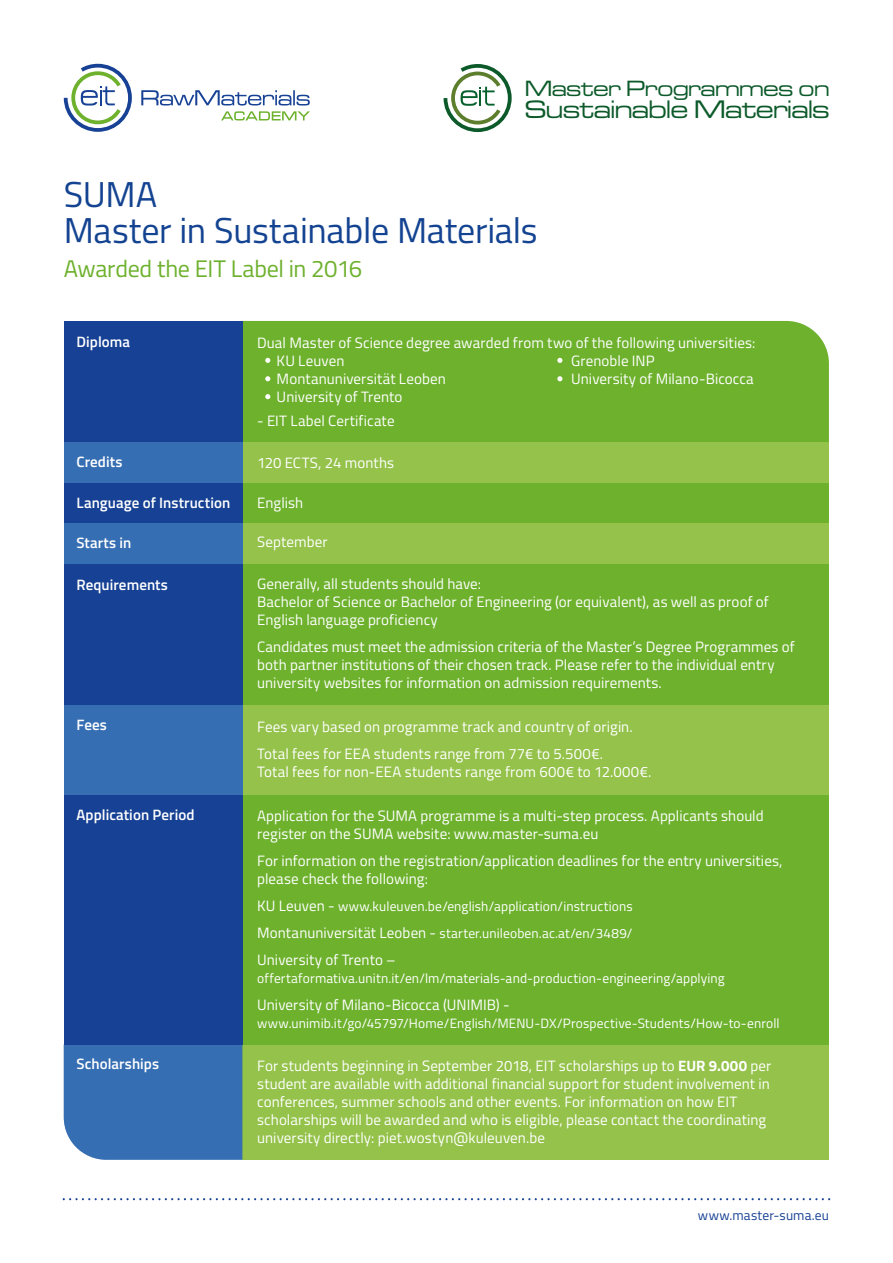
<style>
.page{position:relative;width:893px;height:1263px;background:#fff}
.page>*{position:absolute;margin:0;border:0;box-sizing:border-box;transform-origin:0 0}
.t1{font:36px/36px "Titillium";letter-spacing:-.01em;color:#134391}
.t2{font:500 expanded 26.4px "Microgramma DOT";color:#0c5a2a}
.t3{font:24px "Titillium";letter-spacing:-.015em;color:#6db12d}
.t4{font:500 expanded 22.95px "Microgramma DOT";color:#0c5a2a}
.t5{font:15px/18px "Titillium";letter-spacing:.005em;color:#fff}
.t6{font:600 15px "Titillium";letter-spacing:.005em;color:#fff}
.t7{font:13.5px/27px "Titillium";letter-spacing:.01em;color:#fff}
.t8{font:13.5px "Titillium";letter-spacing:.01em;color:#164194}
.s1{font-size:15px}
.s2{font-weight:700}
</style>
<div class="page">
<svg style="left:64px;top:64px;width:68px;height:68px"></svg>
<svg style="left:141px;top:90px;width:169px;height:30px"></svg>
<svg style="left:63px;top:1198px;width:767px;height:2px"></svg>
<svg style="left:444px;top:64px;width:68px;height:68px"></svg>
<div style="left:242px;top:1044px;width:587px;height:116px;background:#94c24a"></div>
<div style="left:64px;top:1044px;width:178px;height:116px;background:#366eb3"></div>
<div style="left:242px;top:321px;width:587px;height:121px;background:#6db12d"></div>
<div style="left:64px;top:321px;width:178px;height:121px;background:#164194"></div>
<div style="left:242px;top:482px;width:587px;height:41px;background:#6db12d"></div>
<div style="left:64px;top:482px;width:178px;height:41px;background:#164194"></div>
<div style="left:242px;top:563px;width:587px;height:143px;background:#6db12d"></div>
<div style="left:64px;top:563px;width:178px;height:143px;background:#164194"></div>
<div style="left:242px;top:442px;width:587px;height:40px;background:#94c24a"></div>
<div style="left:64px;top:442px;width:178px;height:40px;background:#366eb3"></div>
<div style="left:242px;top:523px;width:587px;height:40px;background:#94c24a"></div>
<div style="left:64px;top:523px;width:178px;height:40px;background:#366eb3"></div>
<div style="left:242px;top:706px;width:587px;height:89px;background:#94c24a"></div>
<div style="left:64px;top:706px;width:178px;height:89px;background:#366eb3"></div>
<div style="left:242px;top:795px;width:587px;height:249px;background:#6db12d"></div>
<div style="left:64px;top:795px;width:178px;height:249px;background:#164194"></div>
<svg style="left:265px;top:358px;width:5px;height:5px"></svg>
<svg style="left:265px;top:376px;width:5px;height:5px"></svg>
<svg style="left:557px;top:358px;width:5px;height:5px"></svg>
<svg style="left:557px;top:376px;width:5px;height:5px"></svg>
<svg style="left:265px;top:394px;width:5px;height:5px"></svg>
<h3 class="t4" style="left:525px;top:73px;width:306px">Master Programmes on</h3>
<h2 class="t2" style="left:525px;top:93px;width:306px">Sustainable Materials</h2>
<h1 class="t1" style="left:64px;top:175px;width:475px">SUMA<br>Master in Sustainable Materials</h1>
<h3 class="t3" style="left:64px;top:251px;width:300px">Awarded the EIT Label in 2016</h3>
<p class="t6" style="left:76px;top:331px;width:55px">Diploma</p>
<p class="t5" style="left:277px;top:333px;width:480px;text-indent:-20px">Dual Master of Science degree awarded from two of the following universities:<br>KU Leuven<br>Montanuniversität Leoben<br>University of Trento</p>
<p class="t5" style="left:257px;top:411px;width:139px">- EIT Label Certificate</p>
<p class="t5" style="left:571px;top:351px;width:184px">Grenoble INP<br>University of Milano-Bicocca</p>
<p class="t6" style="left:76px;top:450px;width:47px">Credits</p>
<p class="t6" style="left:76px;top:491px;width:155px">Language of Instruction</p>
<p class="t5" style="left:257px;top:493px;width:47px">English</p>
<p class="t5" style="left:257px;top:453px;width:138px">120 ECTS, 24 months</p>
<p class="t6" style="left:76px;top:531px;width:56px">Starts in</p>
<p class="t6" style="left:76px;top:573px;width:93px">Requirements</p>
<p class="t5" style="left:257px;top:532px;width:72px">September</p>
<p class="t5" style="left:257px;top:574px;width:513px">Generally, all students should have:<br>Bachelor of Science or Bachelor of Engineering (or equivalent), as well as proof of<br>English language proficiency</p>
<p class="t5" style="left:257px;top:637px;width:539px">Candidates must meet the admission criteria of the Master’s Degree Programmes of both partner institutions of their chosen track. Please refer to the individual entry university websites for information on admission requirements.</p>
<p class="t6" style="left:76px;top:714px;width:32px">Fees</p>
<p class="t5" style="left:257px;top:712px;width:377px;line-height:27px">Fees vary based on programme track and country of origin.<br>Total fees for EEA students range from 77€ to 5.500€.</p>
<p class="t5" style="left:257px;top:762px;width:396px">Total fees for non-EEA students range from 600€ to 12.000€.</p>
<p class="t6" style="left:76px;top:803px;width:120px">Application Period</p>
<p class="t5" style="left:257px;top:806px;width:508px">Application for the SUMA programme is a multi-step process. Applicants should register on the SUMA website: www.master-suma.eu</p>
<p class="t5" style="left:257px;top:851px;width:527px">For information on the registration/application deadlines for the entry universities, please check the following:</p>
<p class="t7" style="left:257px;top:892px;width:377px"><span class="s1">KU Leuven -</span> www.kuleuven.be/english/application/instructions<br><span class="s1">Montanuniversität Leoben -</span> starter.unileoben.ac.at/en/3489/</p>
<p class="t5" style="left:257px;top:950px;width:140px">University of Trento –</p>
<p class="t7" style="left:257px;top:964px;width:469px">offertaformativa.unitn.it/en/lm/materials-and-production-engineering/applying</p>
<p class="t5" style="left:257px;top:995px;width:254px">University of Milano-Bicocca (UNIMIB) -</p>
<p class="t7" style="left:257px;top:1009px;width:524px">www.unimib.it/go/45797/Home/English/MENU-DX/Prospective-Students/How-to-enroll</p>
<p class="t6" style="left:76px;top:1053px;width:84px">Scholarships</p>
<p class="t5" style="left:257px;top:1055px;width:516px">For students beginning in September 2018, EIT scholarships up to <span class="s2">EUR 9.000</span> per student are available with additional financial support for student involvement in conferences, summer schools and other events. For information on how EIT scholarships will be awarded and who is eligible, please contact the coordinating university directly: piet.wostyn@kuleuven.be</p>
<p class="t8" style="left:698px;top:1206px;width:132px">www.master-suma.eu</p>
</div>
